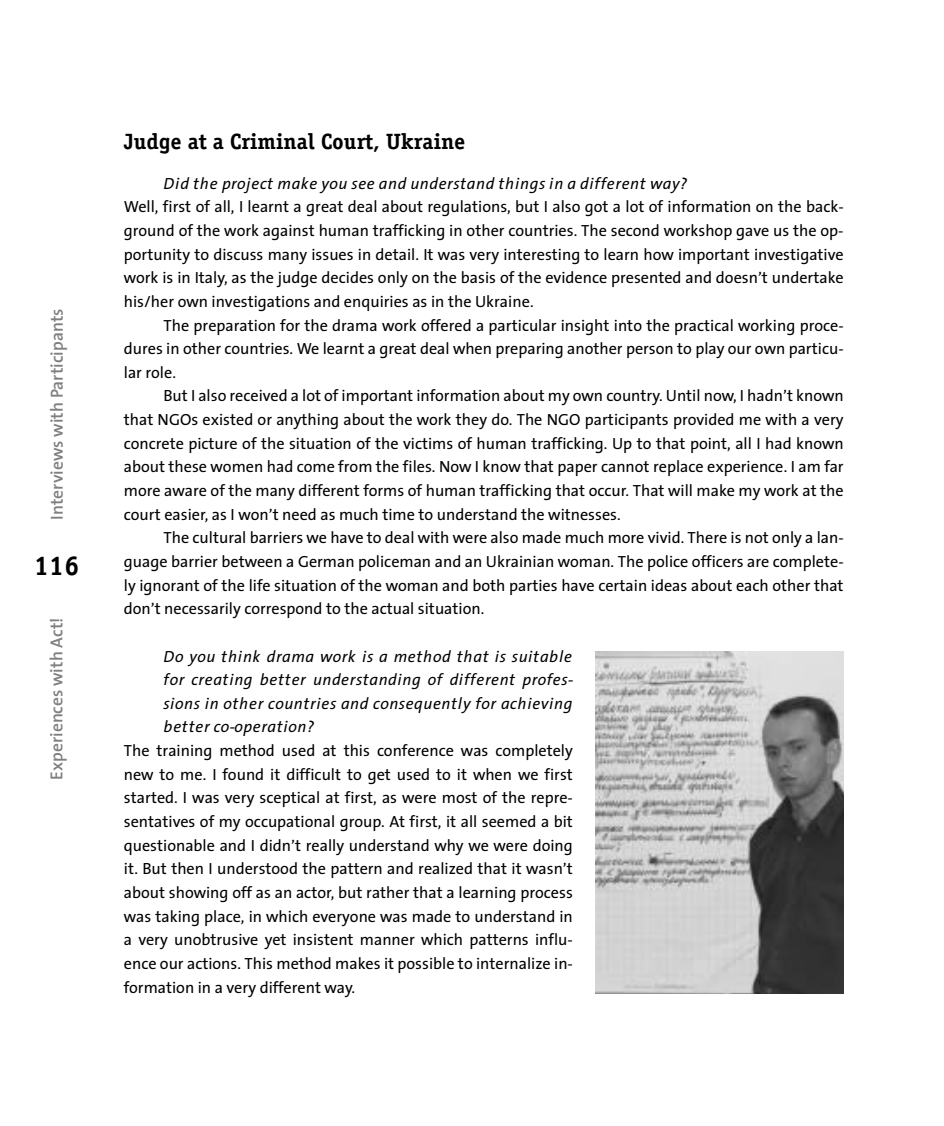
<style>
.page{position:relative;width:944px;height:1126px;background:#fff}
.page>*{position:absolute;margin:0;border:0;box-sizing:border-box;transform-origin:0 0}
.t1{font:700 28px "Officina Serif";color:#000}
.t2{font:700 22.75px "Officina Serif";letter-spacing:.01em;color:#000}
.t3{font:600 17.5px "Thesis Sans";color:#808080}
.t4{font:16.1px/23.6px "Thesis Sans";color:#000;text-align:justify}
.t5{font:italic 16.1px/23.6px "Thesis Sans";color:#000;text-align:justify}
</style>
<div class="page">
<img style="left:595px;top:652px;width:248px;height:341px">
<p class="t3" style="left:51px;top:519px;width:213px;rotate:-90deg">Interviews with Participants</p>
<h1 class="t1" style="left:34px;top:555px;width:46px">116</h1>
<p class="t3" style="left:50px;top:779px;width:163px;rotate:-90deg">Experiences with Act!</p>
<h2 class="t2" style="left:124px;top:133px;width:343px">Judge at a Criminal Court, Ukraine</h2>
<p class="t5" style="left:163px;top:173px;width:525px">Did the project make you see and understand things in a different way?</p>
<p class="t4" style="left:124px;top:197px;width:721px">Well, first of all, I learnt a great deal about regulations, but I also got a lot of information on the back&shy;ground of the work against human trafficking in other countries. The second workshop gave us the op&shy;portunity to discuss many issues in detail. It was very interesting to learn how important investigative work is in Italy, as the judge decides only on the basis of the evidence presented and doesn’t undertake his/her own investigations and enquiries as in the Ukraine.</p>
<p class="t4" style="left:124px;top:315px;width:721px;text-indent:40px">The preparation for the drama work offered a particular insight into the practical working proce&shy;dures in other countries. We learnt a great deal when preparing another person to play our own particu&shy;lar role.</p>
<p class="t4" style="left:124px;top:386px;width:721px;text-indent:40px">But I also received a lot of important information about my own country. Until now, I hadn’t known that NGOs existed or anything about the work they do. The NGO participants provided me with a very concrete picture of the situation of the victims of human trafficking. Up to that point, all I had known about these women had come from the files. Now I know that paper cannot replace experience. I am far more aware of the many different forms of human trafficking that occur. That will make my work at the court easier, as I won’t need as much time to understand the witnesses.</p>
<p class="t4" style="left:124px;top:527px;width:721px;text-indent:40px">The cultural barriers we have to deal with were also made much more vivid. There is not only a lan&shy;guage barrier between a German policeman and an Ukrainian woman. The police officers are complete&shy;ly ignorant of the life situation of the woman and both parties have certain ideas about each other that don’t necessarily correspond to the actual situation.</p>
<p class="t5" style="left:163px;top:646px;width:411px">Do you think drama work is a method that is suitable for creating better understanding of different profes&shy;sions in other countries and consequently for achieving better co-operation?</p>
<p class="t4" style="left:124px;top:740px;width:450px">The training method used at this conference was completely new to me. I found it difficult to get used to it when we first started. I was very sceptical at first, as were most of the repre&shy;sentatives of my occupational group. At first, it all seemed a bit questionable and I didn’t really understand why we were doing it. But then I understood the pattern and realized that it wasn’t about showing off as an actor, but rather that a learning process was taking place, in which everyone was made to understand in a very unobtrusive yet insistent manner which patterns influ&shy;ence our actions. This method makes it possible to internalize in&shy;formation in a very different way.</p>
</div>
